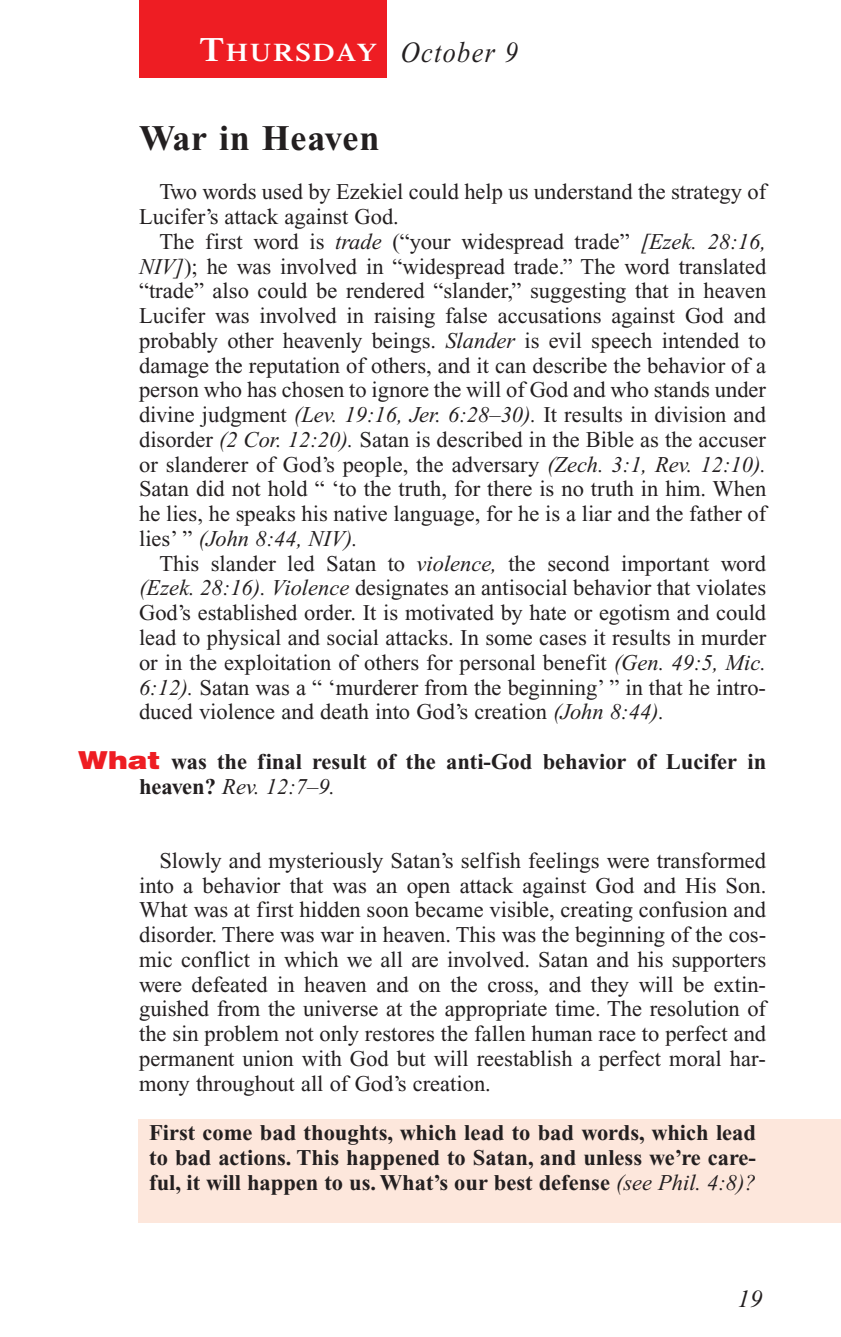
<style>
.page{position:relative;width:841px;height:1337px;background:#fff}
.page>*{position:absolute;margin:0;border:0;box-sizing:border-box;transform-origin:0 0}
.t1{font:700 36px "Times New Roman";letter-spacing:.025em;color:#231f20}
.t2{font:italic 29.25px "Times New Roman";letter-spacing:.05em;color:#231f20;scale:.9 1}
.t3{font:italic 24.75px "Times New Roman";color:#231f20}
.t4{font:22.5px/24.8px "Times New Roman";color:#231f20;text-align:justify}
.t5{font:700 22.5px/24.8px "Times New Roman";color:#231f20}
.s1{font-family:"Times";font-weight:600;font-style:normal;font-size:33.75px;color:#fff}
.s2{font-family:"Times";font-weight:600;font-style:normal;font-size:25.2px;color:#fff}
.s3{font-style:italic}
.s4{font-family:"Helvetica";font-weight:900;font-size:24.75px;color:#ee1d23}
.s5{font-weight:400;font-style:italic}
</style>
<div class="page">
<div style="left:138px;top:1119px;width:702px;height:103px;background:#fde7dc"></div>
<div style="left:139px;top:0;width:248px;height:77px;background:#ee1d23"></div>
<h2 class="t2" style="left:200px;top:42px;width:355px"><span class="s1">T</span><span class="s2">HURSDAY</span> October 9</h2>
<h1 class="t1" style="left:139px;top:126px;width:242px">War in Heaven</h1>
<p class="t4" style="left:139px;top:181px;width:628px;text-indent:20px">Two words used by Ezekiel could help us understand the strategy of<br>Lucifer’s attack against God.</p>
<p class="t4" style="left:139px;top:231px;width:628px;text-indent:20px">The first word is <span class="s3">trade</span> (“your widespread trade” <span class="s3">[Ezek. 28:16, NIV]</span>); he was involved in “widespread trade.” The word translated “trade” also could be rendered “slander,” suggesting that in heaven Lucifer was involved in raising false accusations against God and probably other heavenly beings. <span class="s3">Slander</span> is evil speech intended to damage the reputation of others, and it can describe the behavior of a person who has chosen to ignore the will of God and who stands under divine judgment <span class="s3">(Lev. 19:16, Jer. 6:28–30).</span> It results in division and disorder <span class="s3">(2 Cor. 12:20).</span> Satan is described in the Bible as the accuser or slanderer of God’s people, the adversary <span class="s3">(Zech. 3:1, Rev. 12:10).<br></span>Satan did not hold “ ‘to the truth, for there is no truth in him. When he lies, he speaks his native language, for he is a liar and the father of lies’ ” <span class="s3">(John 8:44, NIV).</span></p>
<p class="t4" style="left:139px;top:553px;width:628px;text-indent:20px">This slander led Satan to <span class="s3">violence,</span> the second important word <span class="s3">(Ezek. 28:16). Violence</span> designates an antisocial behavior that violates God’s established order. It is motivated by hate or egotism and could lead to physical and social attacks. In some cases it results in murder or in the exploitation of others for personal benefit <span class="s3">(Gen. 49:5, Mic.<br>6:12).</span> Satan was a “ ‘murderer from the beginning’ ” in that he intro&shy;duced violence and death into God’s creation <span class="s3">(John 8:44).</span></p>
<p class="t5" style="left:139px;top:751px;width:628px;text-indent:-61px"><span class="s4">What</span> was the final result of the anti-God behavior of Lucifer in heaven? <span class="s5">Rev. 12:7–9.</span></p>
<p class="t4" style="left:139px;top:850px;width:628px;text-indent:20px">Slowly and mysteriously Satan’s selfish feelings were transformed into a behavior that was an open attack against God and His Son.<br>What was at first hidden soon became visible, creating confusion and disorder. There was war in heaven. This was the beginning of the cos&shy;mic conflict in which we all are involved. Satan and his supporters were defeated in heaven and on the cross, and they will be extin&shy;guished from the universe at the appropriate time. The resolution of the sin problem not only restores the fallen human race to perfect and permanent union with God but will reestablish a perfect moral har&shy;mony throughout all of God’s creation.</p>
<p class="t5" style="left:149px;top:1122px;width:608px;text-align:justify">First come bad thoughts, which lead to bad words, which lead to bad actions. This happened to Satan, and unless we’re care&shy;ful, it will happen to us. What’s our best defense <span class="s5">(see Phil. 4:8)?</span></p>
<p class="t3" style="left:737px;top:1289px;width:26px">19</p>
</div>
